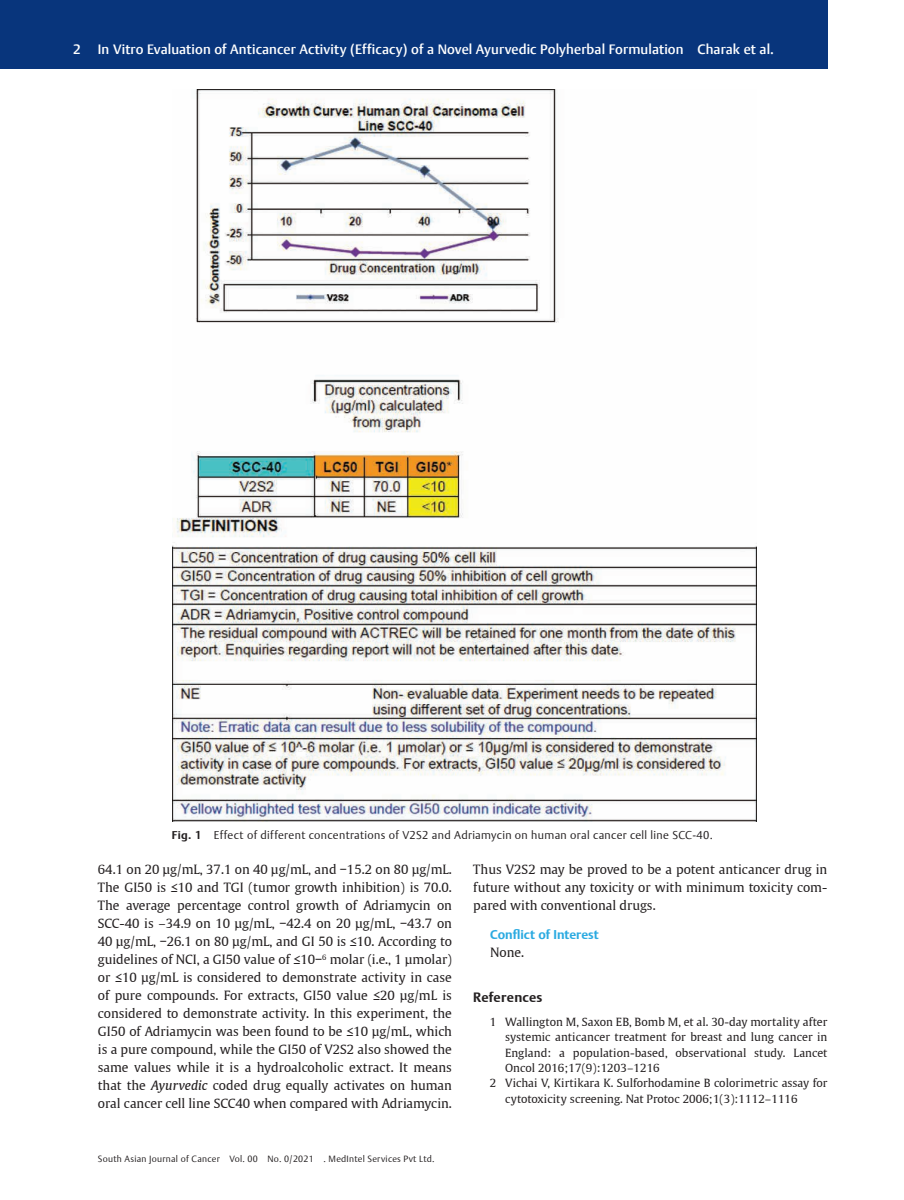
<style>
.page{position:relative;width:904px;height:1200px;background:#fff}
.page>*{position:absolute;margin:0;border:0;box-sizing:border-box;transform-origin:0 0}
.t1{font:500 13.5px "Thieme Argo 2011";letter-spacing:.01em;color:#fff}
.t2{font:700 13.5px "Thieme Argo 2011";letter-spacing:.015em;color:#231f20}
.t3{font:12.75px/18px "Thieme Gulliver 2011";color:#231f20;text-align:justify}
.t4{font:700 12.75px "Thieme Argo 2011";color:#2baae1}
.t5{font:11.25px "Thieme Gulliver 2011";letter-spacing:.005em;color:#231f20}
.t6{font:300 11.25px "Thieme Argo 2011";letter-spacing:.03em;color:#231f20}
.t7{font:300 9px "Thieme Argo 2011";letter-spacing:.03em;color:#231f20}
.s1{font-weight:700}
.s2{font-style:italic}
</style>
<div class="page">
<div style="left:0;top:0;width:827px;height:68px;background:#08357c"></div>
<img style="left:172px;top:90px;width:583px;height:731px">
<p class="t1" style="left:73px;top:41px;width:9px">2</p>
<p class="t1" style="left:98px;top:41px;width:677px">In Vitro Evaluation of Anticancer Activity (Efficacy) of a Novel Ayurvedic Polyherbal Formulation Charak et al.</p>
<p class="t6" style="left:172px;top:827px;width:542px"><span class="s1">Fig. 1</span> Effect of different concentrations of V2S2 and Adriamycin on human oral cancer cell line SCC-40.</p>
<p class="t3" style="left:98px;top:860px;width:355px">64.1 on 20 µg/mL, 37.1 on 40 µg/mL, and −15.2 on 80 µg/mL.<br>The GI50 is ≤10 and TGI (tumor growth inhibition) is 70.0.<br>The average percentage control growth of Adriamycin on SCC-40 is –34.9 on 10 µg/mL, −42.4 on 20 µg/mL, −43.7 on 40 µg/mL, −26.1 on 80 µg/mL, and GI 50 is ≤10. According to guidelines of NCI, a GI50 value of ≤10−<sup>6</sup> molar (i.e., 1 µmolar) or ≤10 µg/mL is considered to demonstrate activity in case of pure compounds. For extracts, GI50 value ≤20 µg/mL is considered to demonstrate activity. In this experiment, the GI50 of Adriamycin was been found to be ≤10 µg/mL, which is a pure compound, while the GI50 of V2S2 also showed the same values while it is a hydroalcoholic extract. It means that the <span class="s2">Ayurvedic</span> coded drug equally activates on human oral cancer cell line SCC40 when compared with Adriamycin.</p>
<p class="t3" style="left:473px;top:860px;width:355px">Thus V2S2 may be proved to be a potent anticancer drug in future without any toxicity or with minimum toxicity com&shy;pared with conventional drugs.</p>
<p class="t4" style="left:490px;top:925px;width:110px">Conflict of Interest</p>
<p class="t3" style="left:490px;top:942px;width:35px">None.</p>
<p class="t2" style="left:473px;top:988px;width:71px">References</p>
<p class="t5" style="left:489px;top:1013px;width:339px">1 Wallington M, Saxon EB, Bomb M, et al. 30-day mortality after</p>
<p class="t5" style="left:505px;top:1029px;width:323px">systemic anticancer treatment for breast and lung cancer in</p>
<p class="t5" style="left:505px;top:1044px;width:323px">England: a population-based, observational study. Lancet</p>
<p class="t5" style="left:505px;top:1059px;width:156px">Oncol 2016;17(9):1203–1216</p>
<p class="t5" style="left:489px;top:1075px;width:339px">2 Vichai V, Kirtikara K. Sulforhodamine B colorimetric assay for</p>
<p class="t5" style="left:505px;top:1090px;width:294px">cytotoxicity screening. Nat Protoc 2006;1(3):1112–1116</p>
<p class="t7" style="left:98px;top:1153px;width:338px">South Asian Journal of Cancer Vol. 00 No. 0/2021 . MedIntel Services Pvt Ltd.</p>
</div>
